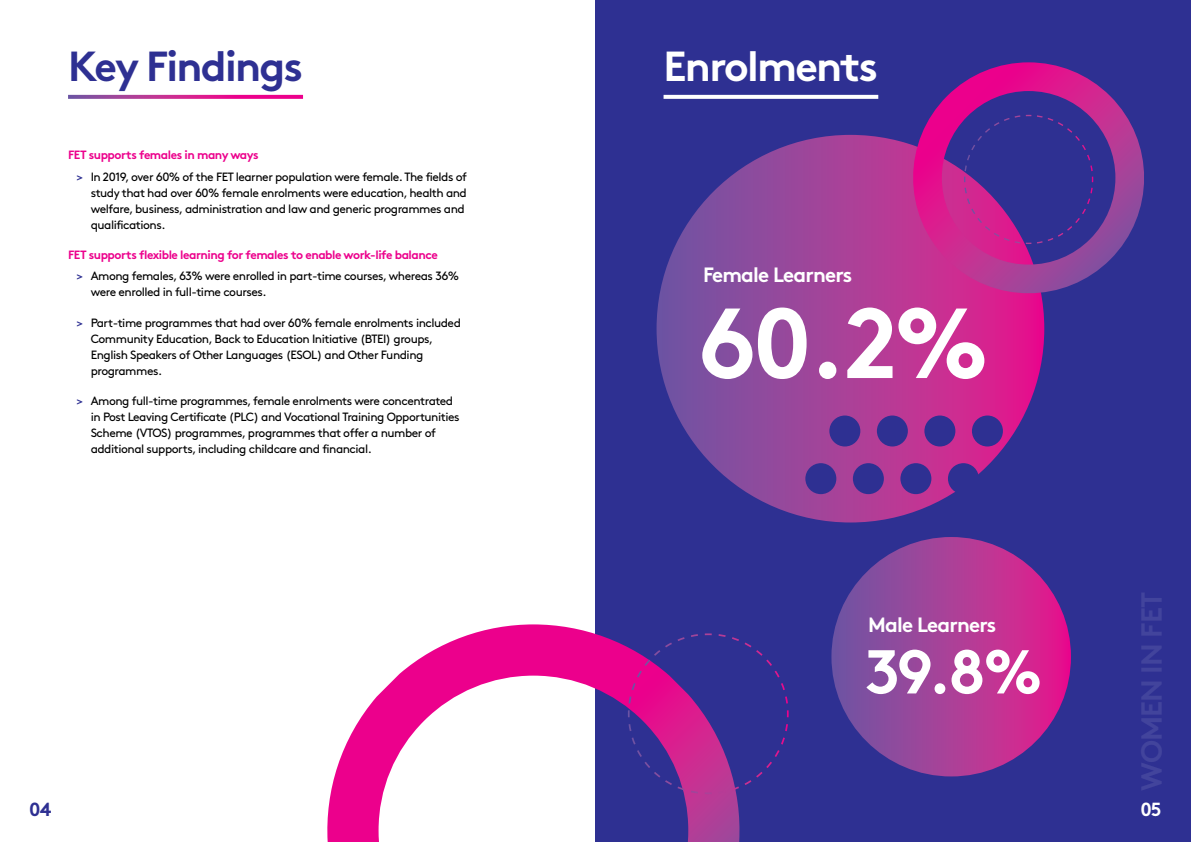
<style>
.page{position:relative;width:1191px;height:842px;background:#fff}
.page>*{position:absolute;margin:0;border:0;box-sizing:border-box;transform-origin:0 0}
.t1{font:700 99.3px "Brown";color:#fff}
.t2{font:700 61.8px "Brown";color:#fff}
.t3{font:700 42px "Brown";letter-spacing:-.04em;color:#2e3092}
.t4{font:700 42px "Brown";letter-spacing:-.04em;color:#fff}
.t5{font:700 20.7px "Brown";letter-spacing:-.04em;color:#fff}
.t6{font:700 19px "Brown";color:#2e3092}
.t7{font:700 19px "Brown";color:#fff}
.t8{font:12px/16px "Brown";letter-spacing:-.04em;color:#000}
.t9{font:700 12px/21.7px "Brown";letter-spacing:-.04em;color:#ec008c}
.s1{font-weight:700;color:#ec008c}
.s2{color:#2e3092}
.s3{font-weight:400;color:#2e3092}
.s4{font-weight:400;color:#000}
</style>
<div class="page">
<div style="left:595px;top:0;width:596px;height:842px;background:#2e3092"></div>
<svg style="left:327px;top:624px;width:413px;height:218px"></svg>
<svg style="left:68px;top:95px;width:235px;height:4px"></svg>
<div style="left:656px;top:135px;width:388px;height:387px;background:linear-gradient(to right,#6c5ca3,#e91a8c);border-radius:194px"></div>
<div style="left:831px;top:537px;width:240px;height:239px;background:linear-gradient(to right,#6c5ca3,#e81a8c);border-radius:120px"></div>
<svg style="left:902px;top:62px;width:242px;height:243px"></svg>
<svg style="left:627px;top:632px;width:162px;height:163px"></svg>
<svg style="left:963px;top:114px;width:131px;height:131px"></svg>
<div style="left:972px;top:415px;width:31px;height:31px;background:#2e3092;border-radius:50%"></div>
<div style="left:829px;top:415px;width:31px;height:31px;background:#2e3092;border-radius:50%"></div>
<div style="left:877px;top:415px;width:31px;height:31px;background:#2e3092;border-radius:50%"></div>
<div style="left:924px;top:415px;width:31px;height:31px;background:#2e3092;border-radius:50%"></div>
<div style="left:948px;top:463px;width:31px;height:31px;background:#2e3092;border-radius:50%"></div>
<div style="left:805px;top:463px;width:31px;height:31px;background:#2e3092;border-radius:50%"></div>
<div style="left:853px;top:463px;width:31px;height:31px;background:#2e3092;border-radius:50%"></div>
<div style="left:900px;top:463px;width:31px;height:31px;background:#2e3092;border-radius:50%"></div>
<svg style="left:663px;top:95px;width:215px;height:4px"></svg>
<h3 class="t3" style="left:68px;top:32px;width:236px">Key Findings</h3>
<p class="t8" style="left:77px;top:143px;width:392px;line-height:21.7px;text-indent:-9px"><span class="s1">FET supports females in many ways<br></span><span class="s2">&gt;</span> In 2019, over 60% of the FET learner population were female. The fields of</p>
<p class="t8" style="left:91px;top:183px;width:378px">study that had over 60% female enrolments were education, health and welfare, business, administration and law and generic programmes and qualifications.</p>
<p class="t9" style="left:77px;top:242px;width:384px;text-indent:-9px">FET supports flexible learning for females to enable work-life balance<br><span class="s3">&gt;</span> <span class="s4">Among females, 63% were enrolled in part-time courses, whereas 36%</span></p>
<p class="t8" style="left:91px;top:283px;width:177px">were enrolled in full-time courses.</p>
<p class="t8" style="left:91px;top:313px;width:372px;text-indent:-14px"><span class="s2">&gt;</span> Part-time programmes that had over 60% female enrolments included Community Education, Back to Education Initiative (BTEI) groups, English Speakers of Other Languages (ESOL) and Other Funding programmes.</p>
<p class="t8" style="left:91px;top:392px;width:370px;text-indent:-14px"><span class="s2">&gt;</span> Among full-time programmes, female enrolments were concentrated in Post Leaving Certificate (PLC) and Vocational Training Opportunities Scheme (VTOS) programmes, programmes that offer a number of additional supports, including childcare and financial.</p>
<h3 class="t4" style="left:663px;top:32px;width:216px">Enrolments</h3>
<h3 class="t5" style="left:703px;top:258px;width:151px">Female Learners</h3>
<h1 class="t1" style="left:698px;top:263px;width:293px">60.2%</h1>
<h3 class="t5" style="left:868px;top:608px;width:130px">Male Learners</h3>
<h2 class="t2" style="left:865px;top:622px;width:179px">39.8%</h2>
<h3 class="t6" style="left:29px;top:794px;width:24px">04</h3>
<h3 class="t7" style="left:1140px;top:794px;width:23px">05</h3>
</div>
